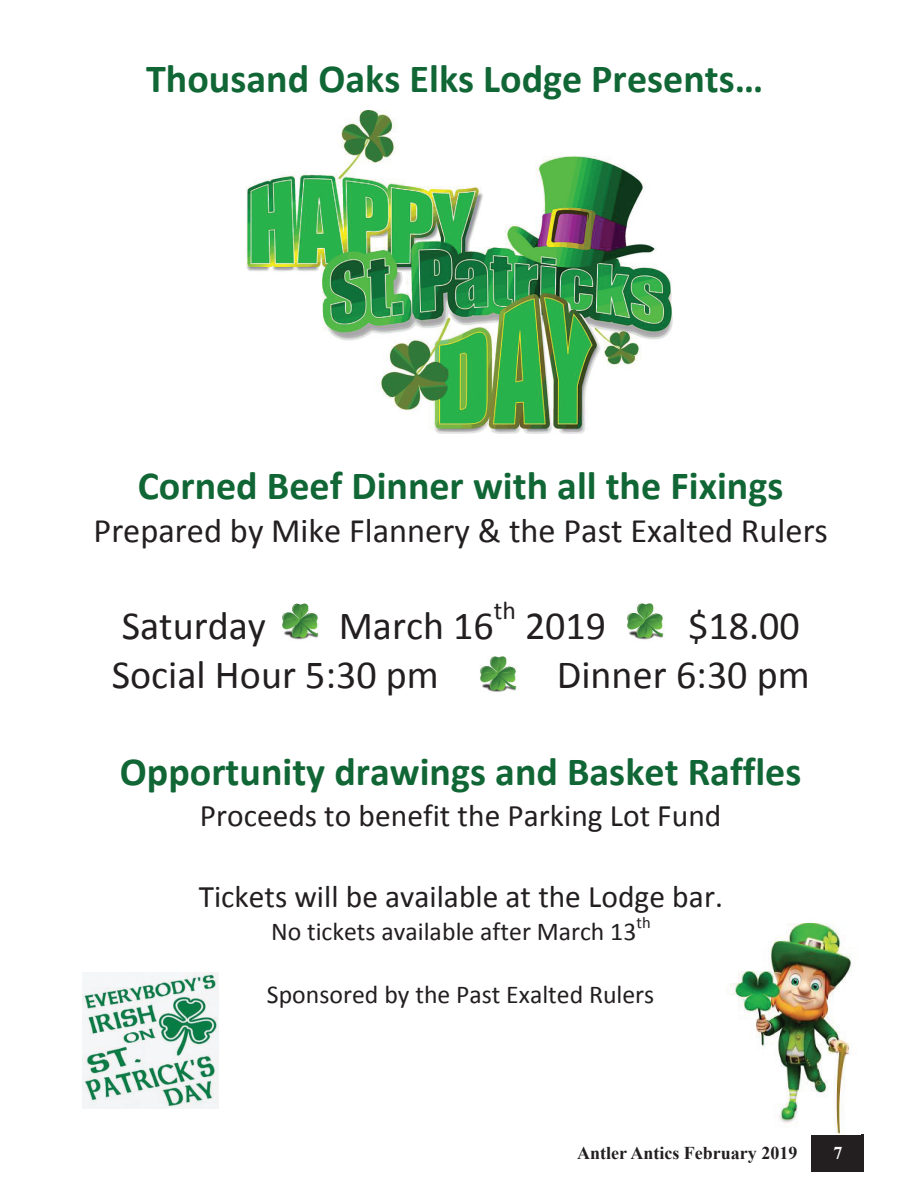
<style>
.page{position:relative;width:918px;height:1188px;background:#fff}
.page>*{position:absolute;margin:0;border:0;box-sizing:border-box;transform-origin:0 0}
.t1{font:700 40.05px "Calibri";color:#116635}
.t2{font:40.05px "Calibri";color:#231f20}
.t3{font:34.35px "Calibri";color:#231f20}
.t4{font:31.5px "Calibri";color:#231f20}
.t5{font:25.8px "Calibri";color:#231f20}
.t6{font:700 18px "Times New Roman";color:#231f20}
.t7{font:700 18px "Times New Roman";color:#fff}
.t8{font:16.5px "Calibri";color:#231f20}
</style>
<div class="page">
<div style="left:812px;top:1134px;width:52px;height:38px;background:#231f20"></div>
<img style="left:740px;top:86px;width:21px;height:7px">
<img style="left:292px;top:603px;width:17px;height:8px">
<img style="left:282px;top:611px;width:37px;height:29px">
<img style="left:490px;top:656px;width:17px;height:6px">
<img style="left:480px;top:662px;width:37px;height:30px">
<img style="left:726px;top:922px;width:126px;height:212px">
<img style="left:82px;top:972px;width:137px;height:137px">
<img style="left:627px;top:603px;width:37px;height:36px">
<img style="left:247px;top:111px;width:426px;height:323px">
<p class="t1" style="left:146px;top:53px;width:618px">Thousand Oaks Elks Lodge Presents…</p>
<p class="t1" style="left:138px;top:460px;width:647px">Corned Beef Dinner with all the Fixings</p>
<p class="t3" style="left:94px;top:509px;width:736px">Prepared by Mike Flannery &amp; the Past Exalted Rulers</p>
<p class="t5" style="left:494px;top:594px;width:24px">th</p>
<p class="t2" style="left:122px;top:600px;width:146px">Saturday</p>
<p class="t2" style="left:339px;top:600px;width:156px">March 16</p>
<p class="t2" style="left:525px;top:600px;width:83px">2019</p>
<p class="t2" style="left:688px;top:600px;width:113px">$18.00</p>
<p class="t2" style="left:112px;top:649px;width:329px">Social Hour 5:30 pm</p>
<p class="t2" style="left:557px;top:649px;width:254px">Dinner 6:30 pm</p>
<p class="t1" style="left:120px;top:747px;width:683px">Opportunity drawings and Basket Raffles</p>
<p class="t4" style="left:200px;top:796px;width:523px">Proceeds to benefit the Parking Lot Fund</p>
<p class="t4" style="left:199px;top:876px;width:526px">Tickets will be available at the Lodge bar.</p>
<p class="t5" style="left:271px;top:915px;width:367px">No tickets available after March 13</p>
<p class="t8" style="left:637px;top:912px;width:16px">th</p>
<p class="t5" style="left:267px;top:978px;width:389px">Sponsored by the Past Exalted Rulers</p>
<p class="t6" style="left:577px;top:1141px;width:222px">Antler Antics February 2019</p>
<p class="t7" style="left:833px;top:1141px;width:10px">7</p>
</div>
